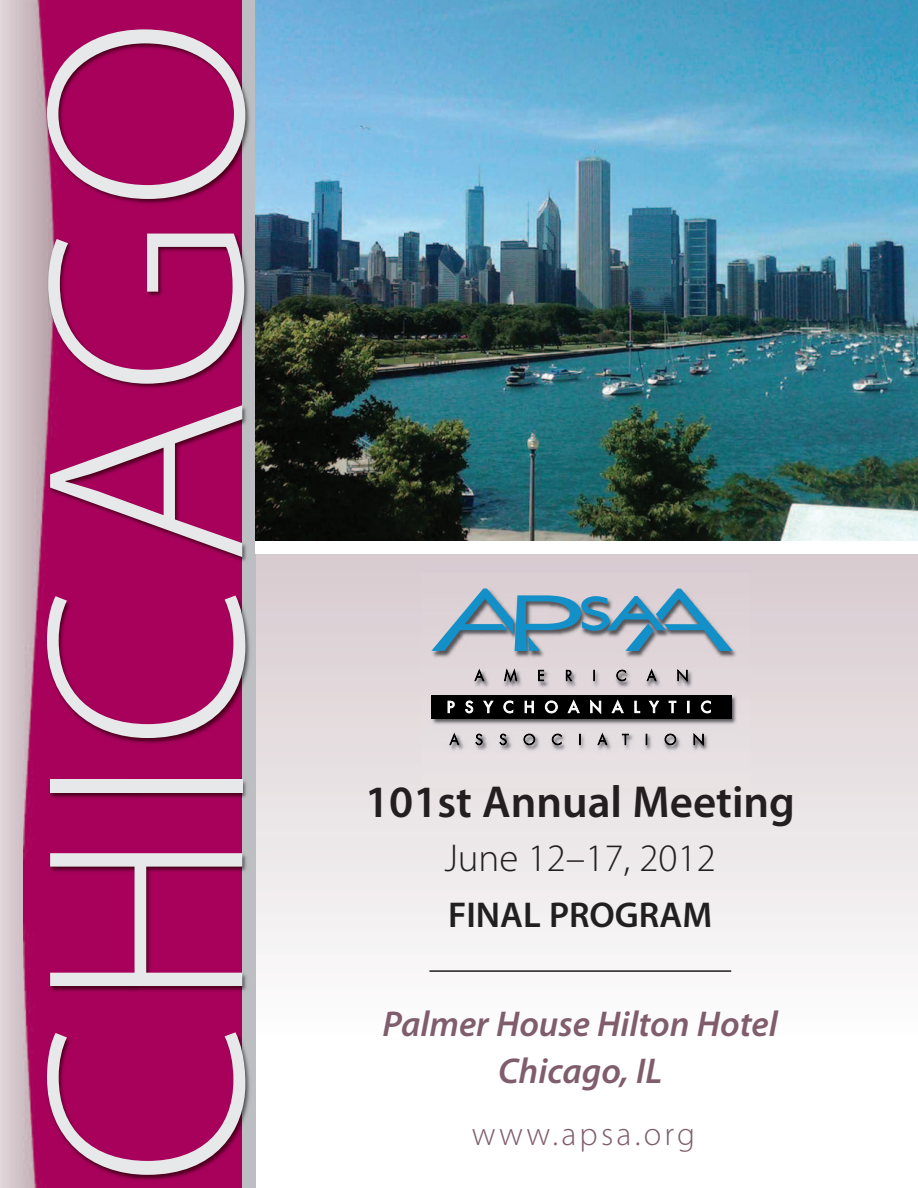
<style>
.page{position:relative;width:918px;height:1188px;background:#fff}
.page>*{position:absolute;margin:0;border:0;box-sizing:border-box;transform-origin:0 0}
.t1{font:300 285px "Myriad Pro";letter-spacing:.035em;color:#e7e8e9}
.t2{font:600 45px "Myriad Pro";color:#231f20}
.t3{font:300 39px "Myriad Pro";color:#231f20}
.t4{font:italic 600 36px/46.5px "Myriad Pro";color:#805d6d;text-align:center}
.t5{font:600 36px "Myriad Pro";color:#231f20}
.t6{font:300 33px "Myriad Pro";letter-spacing:.1em;color:#805d6d}
</style>
<div class="page">
<img style="left:0;top:0;width:24px;height:1188px">
<img style="left:24px;top:0;width:231px;height:1188px">
<img style="left:421px;top:554px;width:329px;height:240px">
<div style="left:432px;top:695px;width:300px;height:23px;background:#000"></div>
<svg style="left:448px;top:701px;width:7px;height:12px"></svg>
<svg style="left:465px;top:701px;width:8px;height:12px"></svg>
<svg style="left:483px;top:701px;width:11px;height:12px"></svg>
<svg style="left:503px;top:701px;width:10px;height:12px"></svg>
<svg style="left:525px;top:701px;width:9px;height:12px"></svg>
<svg style="left:545px;top:701px;width:13px;height:12px"></svg>
<svg style="left:568px;top:700px;width:12px;height:13px"></svg>
<svg style="left:590px;top:700px;width:11px;height:14px"></svg>
<svg style="left:612px;top:700px;width:12px;height:13px"></svg>
<svg style="left:634px;top:701px;width:6px;height:12px"></svg>
<svg style="left:649px;top:701px;width:10px;height:12px"></svg>
<svg style="left:669px;top:701px;width:7px;height:12px"></svg>
<svg style="left:688px;top:701px;width:1px;height:12px"></svg>
<svg style="left:701px;top:701px;width:10px;height:12px"></svg>
<svg style="left:449px;top:732px;width:11px;height:13px"></svg>
<svg style="left:475px;top:734px;width:8px;height:11px"></svg>
<svg style="left:499px;top:734px;width:8px;height:11px"></svg>
<svg style="left:523px;top:734px;width:12px;height:11px"></svg>
<svg style="left:552px;top:734px;width:10px;height:11px"></svg>
<svg style="left:579px;top:734px;width:2px;height:11px"></svg>
<svg style="left:597px;top:732px;width:11px;height:13px"></svg>
<svg style="left:622px;top:734px;width:7px;height:11px"></svg>
<svg style="left:664px;top:734px;width:12px;height:11px"></svg>
<svg style="left:693px;top:733px;width:11px;height:13px"></svg>
<svg style="left:474px;top:668px;width:11px;height:13px"></svg>
<svg style="left:504px;top:666px;width:13px;height:17px"></svg>
<svg style="left:538px;top:670px;width:6px;height:11px"></svg>
<svg style="left:566px;top:670px;width:6px;height:12px"></svg>
<svg style="left:593px;top:670px;width:2px;height:11px"></svg>
<svg style="left:616px;top:670px;width:10px;height:11px"></svg>
<svg style="left:646px;top:668px;width:11px;height:13px"></svg>
<svg style="left:677px;top:669px;width:11px;height:13px"></svg>
<svg style="left:431px;top:587px;width:304px;height:66px"></svg>
<img style="left:255px;top:0;width:663px;height:541px">
<hr style="left:429px;top:970px;width:302px;height:2px;background:#231f20">
<h1 class="t1" style="left:40px;top:1186px;width:1169px;rotate:-90deg">CHICAGO</h1>
<p class="t2" style="left:365px;top:785px;width:431px">101st Annual Meeting</p>
<p class="t3" style="left:444px;top:843px;width:273px">June 12–17, 2012</p>
<p class="t5" style="left:448px;top:901px;width:266px">FINAL PROGRAM</p>
<p class="t4" style="left:382px;top:1004px;width:397px">Palmer House Hilton Hotel<br>Chicago, IL</p>
<p class="t6" style="left:472px;top:1122px;width:225px">www.apsa.org</p>
</div>
